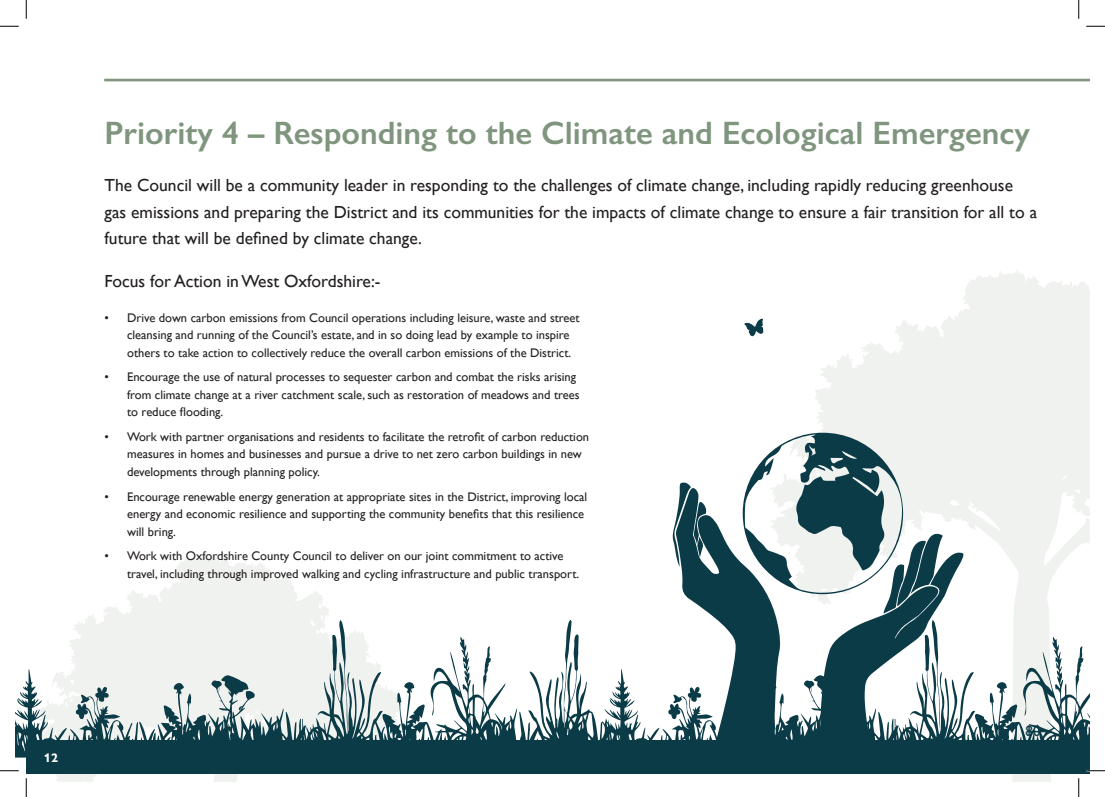
<style>
.page{position:relative;width:1105px;height:797px;background:#fff}
.page>*{position:absolute;margin:0;border:0;box-sizing:border-box;transform-origin:0 0}
.t1{font:600 32.5px "Gill Sans";color:#7f957e}
.t2{font:17.5px/26.2px "Gill Sans";color:#231f20}
.t3{font:15px "Gill Sans";color:#0b3b47}
.t4{font:12.5px/17.5px "Gill Sans";color:#231f20}
.t5{font:700 12.5px "Gill Sans Nova";color:#fff}
</style>
<div class="page">
<svg style="left:815px;top:270px;width:274px;height:511px;fill:#f0f2ef"></svg>
<svg style="left:56px;top:555px;width:273px;height:226px"></svg>
<svg style="left:540px;top:620px;width:549px;height:120px"></svg>
<svg style="left:16px;top:620px;width:524px;height:137px;fill:#f0f2ef"></svg>
<svg style="left:744px;top:319px;width:19px;height:17px"></svg>
<div style="left:26px;top:740px;width:1063px;height:34px;background:#0b3b47"></div>
<svg style="left:672px;top:432px;width:291px;height:308px"></svg>
<hr style="left:104px;top:79px;width:985px;height:2px;background:#7f957e">
<svg style="left:0;top:25px;width:19px;height:2px"></svg>
<svg style="left:1086px;top:25px;width:19px;height:2px"></svg>
<svg style="left:0;top:770px;width:19px;height:1px"></svg>
<svg style="left:1086px;top:770px;width:19px;height:1px"></svg>
<svg style="left:25px;top:0;width:2px;height:19px"></svg>
<svg style="left:25px;top:778px;width:2px;height:19px"></svg>
<svg style="left:1078px;top:0;width:1px;height:19px"></svg>
<svg style="left:1078px;top:778px;width:1px;height:19px"></svg>
<h1 class="t1" style="left:105px;top:113px;width:927px">Priority 4 – Responding to the Climate and Ecological Emergency</h1>
<p class="t2" style="left:105px;top:172px;width:934px">The Council will be a community leader in responding to the challenges of climate change, including rapidly reducing greenhouse gas emissions and preparing the District and its communities for the impacts of climate change to ensure a fair transition for all to a future that will be defined by climate change.</p>
<h2 class="t2" style="left:105px;top:267px;width:277px">Focus for Action in West Oxfordshire:-</h2>
<p class="t4" style="left:127px;top:308px;width:454px;text-indent:-22px">• Drive down carbon emissions from Council operations including leisure, waste and street cleansing and running of the Council’s estate, and in so doing lead by example to inspire others to take action to collectively reduce the overall carbon emissions of the District.</p>
<p class="t4" style="left:127px;top:368px;width:454px;text-indent:-22px">• Encourage the use of natural processes to sequester carbon and combat the risks arising from climate change at a river catchment scale, such as restoration of meadows and trees to reduce flooding.</p>
<p class="t4" style="left:127px;top:428px;width:464px;text-indent:-23px">• Work with partner organisations and residents to facilitate the retrofit of carbon reduction measures in homes and businesses and pursue a drive to net zero carbon buildings in new developments through planning policy.</p>
<p class="t4" style="left:127px;top:487px;width:462px;text-indent:-22px">• Encourage renewable energy generation at appropriate sites in the District, improving local energy and economic resilience and supporting the community benefits that this resilience will bring.</p>
<p class="t4" style="left:127px;top:547px;width:454px;text-indent:-22px">• Work with Oxfordshire County Council to deliver on our joint commitment to active travel, including through improved walking and cycling infrastructure and public transport.</p>
<p class="t5" style="left:44px;top:749px;width:16px">12</p>
<p class="t3" style="left:1025px;top:722px;width:16px">810</p>
</div>
